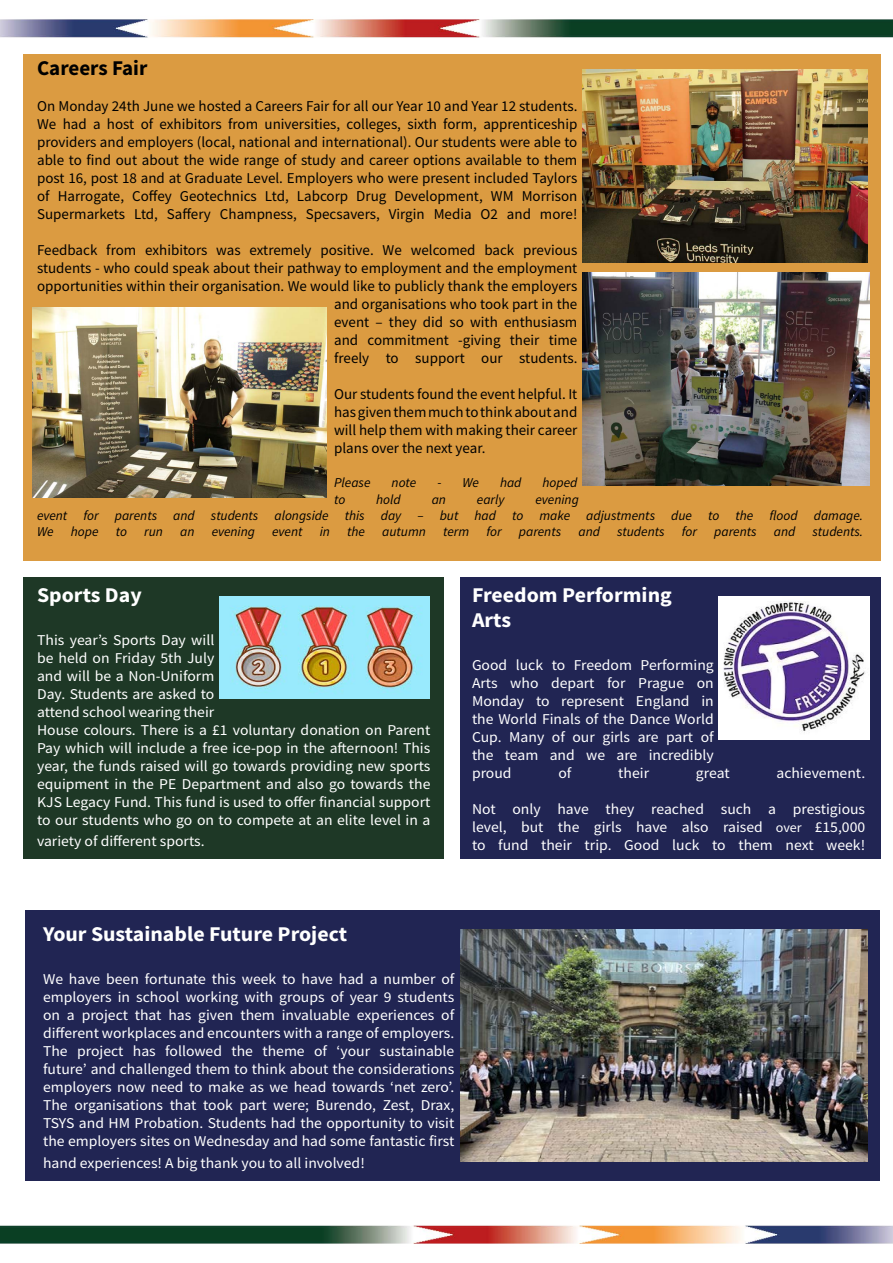
<style>
.page{position:relative;width:893px;height:1263px;background:#fff}
.page>*{position:absolute;margin:0;border:0;box-sizing:border-box;transform-origin:0 0}
.t1{font:700 21px/25.2px "Source Sans Pro";color:#fff;scale:1.04 1}
.t2{font:700 21px "Source Sans Pro";color:#000}
.t3{font:15px/18px "Source Sans Pro";color:#fff;text-align:justify;scale:1.04 1}
.t4{font:15px/18px "Source Sans Pro";color:#000;text-align:justify}
.t5{font:italic 13.5px/16.2px "Source Sans Pro";color:#000}
.s1{font-size:13.5px}
</style>
<div class="page">
<img style="left:0;top:1225px;width:893px;height:19px">
<img style="left:0;top:19px;width:893px;height:19px">
<div style="left:23px;top:54px;width:857px;height:506px;background:#db9b41"></div>
<div style="left:23px;top:577px;width:421px;height:282px;background:#1e3826"></div>
<div style="left:26px;top:911px;width:854px;height:270px;background:#212553"></div>
<img style="left:219px;top:596px;width:210px;height:103px">
<img style="left:583px;top:69px;width:284px;height:193px">
<img style="left:460px;top:930px;width:407px;height:232px">
<img style="left:583px;top:272px;width:286px;height:213px">
<img style="left:33px;top:307px;width:294px;height:190px">
<div style="left:460px;top:577px;width:420px;height:282px;background:#212553"></div>
<img style="left:718px;top:596px;width:151px;height:144px">
<h1 class="t2" style="left:37px;top:54px;width:112px">Careers Fair</h1>
<p class="t4" style="left:37px;top:97px;width:542px">On Monday 24th June we hosted a Careers Fair for all our Year 10 and Year 12 students.<br>We had a host of exhibitors from universities, colleges, sixth form, apprenticeship providers and employers (local, national and international). Our students were able to able to find out about the wide range of study and career options available to them post 16, post 18 and at Graduate Level. Employers who were present included Taylors of Harrogate, Coffey Geotechnics Ltd, Labcorp Drug Development, WM Morrison Supermarkets Ltd, Saffery Champness, Specsavers, Virgin Media O2 and more!</p>
<p class="t4" style="left:37px;top:241px;width:542px;text-align:right">Feedback from exhibitors was extremely positive. We welcomed back previous students - who could speak about their pathway to employment and the employment opportunities within their organisation. We would like to publicly thank the employers and organisations who took part in the<br>event – they did so with enthusiasm<br>and commitment -giving their time<br>freely to support our students.</p>
<p class="t4" style="left:334px;top:385px;width:245px">Our students found the event helpful. It has given them much to think about and will help them with making their career plans over the next year.</p>
<p class="t5" style="left:334px;top:475px;width:38px">Please</p>
<p class="t5" style="left:392px;top:475px;width:26px">note</p>
<p class="t5" style="left:437px;top:475px;width:43px">- We</p>
<p class="t5" style="left:500px;top:475px;width:23px">had</p>
<p class="t5" style="left:542px;top:475px;width:36px">hoped</p>
<p class="t5" style="left:334px;top:491px;width:13px">to</p>
<p class="t5" style="left:376px;top:491px;width:26px">hold</p>
<p class="t5" style="left:432px;top:491px;width:16px">an</p>
<p class="t5" style="left:477px;top:491px;width:29px">early</p>
<p class="t5" style="left:37px;top:491px;width:828px;text-indent:498px">evening<br>event for parents and students alongside this day – but had to make adjustments due to the flood damage.<br>We</p>
<p class="t5" style="left:71px;top:523px;width:29px">hope</p>
<p class="t5" style="left:116px;top:523px;width:13px">to</p>
<p class="t5" style="left:144px;top:523px;width:20px">run</p>
<p class="t5" style="left:180px;top:523px;width:16px">an</p>
<p class="t5" style="left:212px;top:523px;width:45px">evening</p>
<p class="t5" style="left:272px;top:523px;width:32px">event</p>
<p class="t5" style="left:320px;top:523px;width:12px">in</p>
<p class="t5" style="left:347px;top:523px;width:19px">the</p>
<p class="t5" style="left:382px;top:523px;width:45px">autumn</p>
<p class="t5" style="left:443px;top:523px;width:28px">term</p>
<p class="t5" style="left:486px;top:523px;width:17px">for</p>
<p class="t5" style="left:519px;top:523px;width:44px">parents</p>
<p class="t5" style="left:578px;top:523px;width:23px">and</p>
<p class="t5" style="left:617px;top:523px;width:49px">students</p>
<p class="t5" style="left:682px;top:523px;width:17px">for</p>
<p class="t5" style="left:714px;top:523px;width:44px">parents</p>
<p class="t5" style="left:774px;top:523px;width:23px">and</p>
<p class="t5" style="left:812px;top:523px;width:52px">students.</p>
<h1 class="t1" style="left:37px;top:582px;width:102px">Sports Day</h1>
<p class="t3" style="left:37px;top:631px;width:380px;text-align:left">This year’s Sports Day will<br>be held on Friday 5th July<br>and will be a Non-Uniform<br>Day. Students are asked to<br>attend school wearing their<br>House colours. There is a £1 voluntary donation on Parent Pay which will include a free ice-pop in the afternoon! This year, the funds raised will go towards providing new sports equipment in the PE Department and also go towards the KJS Legacy Fund. This fund is used to offer financial support to our students who go on to compete at an elite level in a</p>
<p class="t3" style="left:37px;top:832px;width:163px">variety of different sports.</p>
<h1 class="t1" style="left:472px;top:582px;width:194px">Freedom Performing<br>Arts</h1>
<p class="t3" style="left:472px;top:656px;width:234px">Good luck to Freedom Performing Arts who depart for Prague on Monday to represent England in the World Finals of the Dance World Cup. Many of our girls are part of the team and we are incredibly proud</p>
<p class="t3" style="left:558px;top:764px;width:14px">of</p>
<p class="t3" style="left:618px;top:764px;width:31px">their</p>
<p class="t3" style="left:696px;top:764px;width:34px">great</p>
<p class="t3" style="left:776px;top:764px;width:87px">achievement.</p>
<p class="t3" style="left:472px;top:800px;width:380px">Not only have they reached such a prestigious level, but the girls have also raised <span class="s1">over</span> £15,000 to fund their trip. Good luck to them next week!</p>
<h1 class="t1" style="left:43px;top:921px;width:294px">Your Sustainable Future Project</h1>
<p class="t3" style="left:43px;top:970px;width:397px">We have been fortunate this week to have had a number of employers in school working with groups of year 9 students on a project that has given them invaluable experiences of different workplaces and encounters with a range of employers.<br>The project has followed the theme of ‘your sustainable future’ and challenged them to think about the considerations employers now need to make as we head towards ‘net zero’.<br>The organisations that took part were; Burendo, Zest, Drax, TSYS and HM Probation. Students had the opportunity to visit the employers sites on Wednesday and had some fantastic first</p>
<p class="t3" style="left:43px;top:1153px;width:311px">hand experiences! A big thank you to all involved!</p>
</div>
